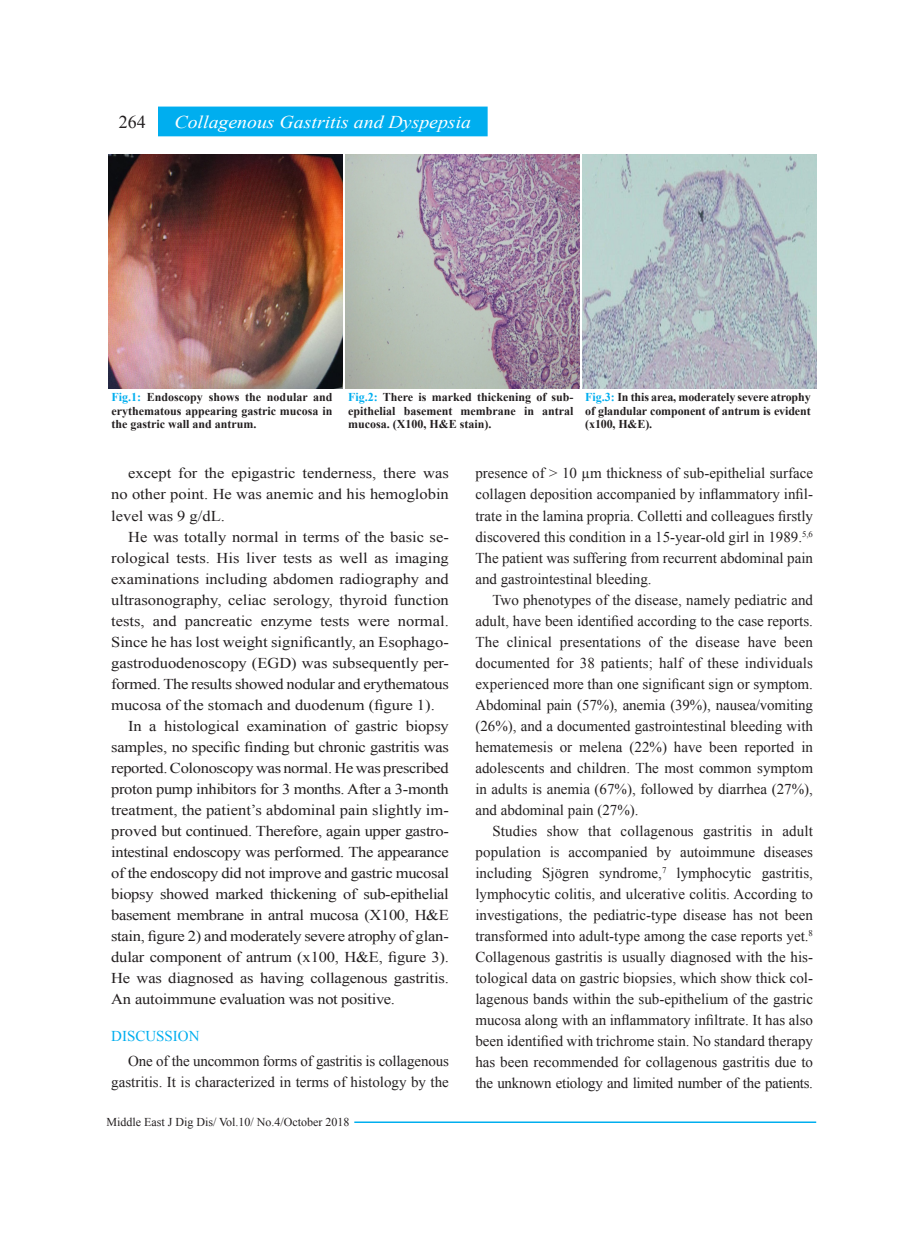
<style>
.page{position:relative;width:923px;height:1234px;background:#fff}
.page>*{position:absolute;margin:0;border:0;box-sizing:border-box;transform-origin:0 0}
.t1{font:italic 18px "Times New Roman";color:#fff;scale:1.1 1}
.t2{font:18px "Times New Roman";color:#231f20}
.t3{font:15px/21px "Times New Roman";color:#231f20;text-align:justify}
.t4{font:15px/21px "Times New Roman";color:#231f20;text-align:justify;scale:1.1 1}
.t5{font:15px "Times New Roman";color:#00aeef}
.t6{font:700 12px/13.5px "Times New Roman";color:#231f20;text-align:justify}
.t7{font:12px "Times New Roman";color:#231f20}
.s1{color:#00aeef}
</style>
<div class="page">
<hr style="left:354px;top:1121px;width:462px;height:1px;background:#00aeef">
<img style="left:345px;top:154px;width:234px;height:234px">
<img style="left:582px;top:154px;width:234px;height:234px">
<img style="left:108px;top:154px;width:234px;height:234px">
<div style="left:159px;top:107px;width:328px;height:29px;background:#00aeef"></div>
<div style="left:158px;top:106px;width:329px;height:30px;border:2px solid #00aeef"></div>
<p class="t2" style="left:119px;top:109px;width:28px">264</p>
<p class="t1" style="left:174px;top:109px;width:271px">Collagenous Gastritis and Dyspepsia</p>
<p class="t6" style="left:111px;top:390px;width:223px"><span class="s1">Fig.1:</span> Endoscopy shows the nodular and erythematous appearing gastric mucosa in the gastric wall and antrum.</p>
<p class="t6" style="left:348px;top:390px;width:227px"><span class="s1">Fig.2:</span> There is marked thickening of sub&shy;epithelial basement membrane in antral mucosa. (X100, H&amp;E stain).</p>
<p class="t6" style="left:585px;top:390px;width:227px"><span class="s1">Fig.3:</span> In this area, moderately severe atrophy of glandular component of antrum is evident (x100, H&amp;E).</p>
<p class="t4" style="left:111px;top:462px;width:308px;text-indent:17px">except for the epigastric tenderness, there was no other point. He was anemic and his hemoglobin level was 9 g/dL.</p>
<p class="t4" style="left:111px;top:525px;width:308px;text-indent:17px">He was totally normal in terms of the basic se&shy;rological tests. His liver tests as well as imaging examinations including abdomen radiography and ultrasonography, celiac serology, thyroid function tests, and pancreatic enzyme tests were normal.<br>Since he has lost weight significantly, an Esophago&shy;gastroduodenoscopy (EGD) was subsequently per&shy;formed. The results showed nodular and erythematous mucosa of the stomach and duodenum (figure 1).</p>
<p class="t4" style="left:111px;top:714px;width:308px;text-indent:17px">In a histological examination of gastric biopsy samples, no specific finding but chronic gastritis was reported. Colonoscopy was normal. He was prescribed proton pump inhibitors for 3 months. After a 3-month treatment, the patient’s abdominal pain slightly im&shy;proved but continued. Therefore, again upper gastro&shy;intestinal endoscopy was performed. The appearance of the endoscopy did not improve and gastric mucosal biopsy showed marked thickening of sub-epithelial basement membrane in antral mucosa (X100, H&amp;E stain, figure 2) and moderately severe atrophy of glan&shy;dular component of antrum (x100, H&amp;E, figure 3).<br>He was diagnosed as having collagenous gastritis.<br>An autoimmune evaluation was not positive.</p>
<p class="t5" style="left:111px;top:1025px;width:90px">DISCUSSION</p>
<p class="t3" style="left:111px;top:1050px;width:339px;text-align:right">One of the uncommon forms of gastritis is collagenous gastritis. It is characterized in terms of histology by the</p>
<p class="t7" style="left:106px;top:1113px;width:245px">Middle East J Dig Dis/ Vol.10/ No.4/October 2018</p>
<p class="t3" style="left:475px;top:462px;width:339px">presence of &gt; 10 µm thickness of sub-epithelial surface collagen deposition accompanied by inflammatory infil&shy;trate in the lamina propria. Colletti and colleagues firstly discovered this condition in a 15-year-old girl in 1989.<sup>5,6<br></sup>The patient was suffering from recurrent abdominal pain and gastrointestinal bleeding.</p>
<p class="t3" style="left:475px;top:588px;width:339px;text-indent:17px">Two phenotypes of the disease, namely pediatric and adult, have been identified according to the case reports.<br>The clinical presentations of the disease have been documented for 38 patients; half of these individuals experienced more than one significant sign or symptom.<br>Abdominal pain (57%), anemia (39%), nausea/vomiting (26%), and a documented gastrointestinal bleeding with hematemesis or melena (22%) have been reported in adolescents and children. The most common symptom in adults is anemia (67%), followed by diarrhea (27%), and abdominal pain (27%).</p>
<p class="t3" style="left:475px;top:819px;width:339px;text-indent:17px">Studies show that collagenous gastritis in adult population is accompanied by autoimmune diseases including Sjögren syndrome,<sup>7</sup> lymphocytic gastritis, lymphocytic colitis, and ulcerative colitis. According to investigations, the pediatric-type disease has not been transformed into adult-type among the case reports yet.<sup>8<br></sup>Collagenous gastritis is usually diagnosed with the his&shy;tological data on gastric biopsies, which show thick col&shy;lagenous bands within the sub-epithelium of the gastric mucosa along with an inflammatory infiltrate. It has also been identified with trichrome stain. No standard therapy has been recommended for collagenous gastritis due to the unknown etiology and limited number of the patients.</p>
</div>
